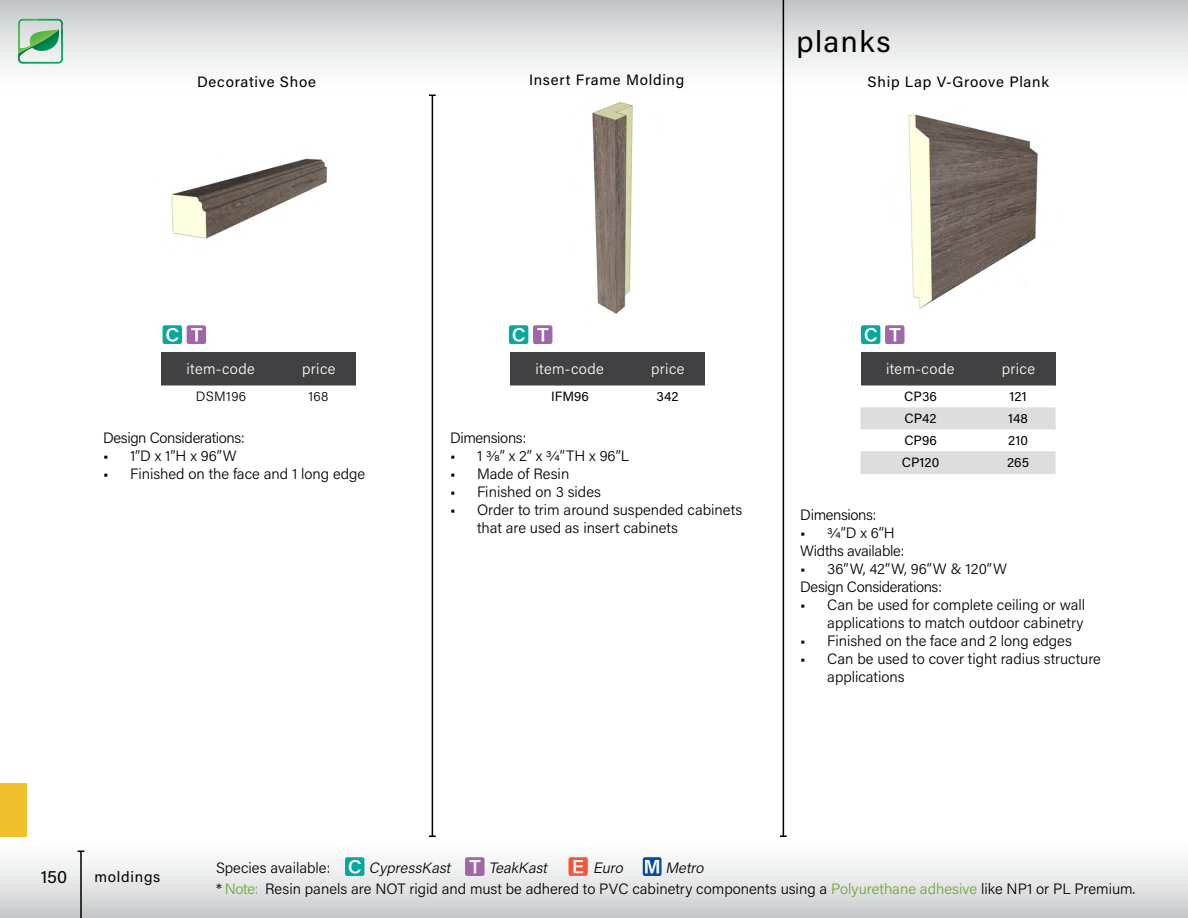
<style>
.page{position:relative;width:1188px;height:918px;background:#fff}
.page>*{position:absolute;margin:0;border:0;box-sizing:border-box;transform-origin:0 0}
.t1{font:30px "Acumin Pro";letter-spacing:.05em;color:#000}
.t2{font:18px "Acumin Pro";color:#000}
.t3{font:300 15px/18px "Acumin Pro";color:#000}
.t4{font:300 15px/18px "Acumin Pro";letter-spacing:-.025em;color:#000}
.t5{font:15px "Acumin Pro";letter-spacing:.05em;color:#000}
.t6{font:300 15px "Acumin Pro";letter-spacing:.025em;color:#fff}
.t7{font:300 15px/18px "Acumin Pro";letter-spacing:-.02em;color:#000}
.t8{font:italic 300 15px "Acumin Pro";color:#000}
.t9{font:13.5px "Acumin Pro";color:#000}
.t10{font:300 13.5px "Acumin Pro";letter-spacing:.025em;color:#000}
.s1{font-weight:400}
.s2{font-style:italic}
.s3{color:#73a534}
</style>
<div class="page">
<div style="left:0;top:837px;width:1188px;height:81px;background:linear-gradient(to bottom,#fff,#c9cbcd)"></div>
<div style="left:0;top:0;width:1188px;height:94px;background:linear-gradient(to bottom,#c6c8ca,#fff)"></div>
<hr style="left:80px;top:851px;width:2px;height:67px;background:#000">
<svg style="left:18px;top:19px;width:46px;height:45px;background:#98c9a7"></svg>
<img style="left:34px;top:19px;width:29px;height:7px">
<svg style="left:345px;top:857px;width:19px;height:19px"></svg>
<svg style="left:568px;top:857px;width:20px;height:19px"></svg>
<svg style="left:465px;top:857px;width:20px;height:19px"></svg>
<svg style="left:643px;top:857px;width:19px;height:19px"></svg>
<div style="left:0;top:784px;width:27px;height:53px;background:#f1c12b"></div>
<div style="left:510px;top:352px;width:120px;height:34px;background:#414042"></div>
<div style="left:630px;top:352px;width:75px;height:34px;background:#414042"></div>
<img style="left:592px;top:102px;width:41px;height:212px">
<div style="left:161px;top:352px;width:120px;height:34px;background:#414042"></div>
<div style="left:281px;top:352px;width:75px;height:34px;background:#414042"></div>
<img style="left:170px;top:158px;width:159px;height:81px">
<div style="left:861px;top:352px;width:120px;height:34px;background:#414042"></div>
<div style="left:981px;top:352px;width:75px;height:34px;background:#414042"></div>
<svg style="left:861px;top:407px;width:195px;height:67px"></svg>
<img style="left:908px;top:114px;width:130px;height:195px">
<hr style="left:783px;top:0;width:1px;height:836px;background:#000">
<hr style="left:432px;top:95px;width:1px;height:741px;background:#000">
<svg style="left:429px;top:94px;width:7px;height:2px"></svg>
<svg style="left:163px;top:325px;width:43px;height:19px"></svg>
<svg style="left:509px;top:325px;width:43px;height:19px"></svg>
<svg style="left:861px;top:325px;width:44px;height:19px"></svg>
<p class="t5" style="left:197px;top:71px;width:120px">Decorative Shoe</p>
<p class="t5" style="left:529px;top:69px;width:157px">Insert Frame Molding</p>
<h1 class="t1" style="left:796px;top:20px;width:96px">planks</h1>
<p class="t5" style="left:868px;top:71px;width:183px">Ship Lap V-Groove Plank</p>
<p class="t6" style="left:186px;top:359px;width:70px">item-code</p>
<p class="t6" style="left:302px;top:359px;width:35px">price</p>
<p class="t10" style="left:196px;top:387px;width:52px">DSM196</p>
<p class="t10" style="left:308px;top:387px;width:22px">168</p>
<p class="t4" style="left:103px;top:428px;width:143px">Design Considerations:</p>
<p class="t3" style="left:103px;top:446px;width:135px"><span class="s1">•</span> 1”D x 1”H x 96”W</p>
<p class="t3" style="left:103px;top:464px;width:264px"><span class="s1">•</span> Finished on the face and 1 long edge</p>
<p class="t6" style="left:535px;top:359px;width:70px">item-code</p>
<p class="t6" style="left:651px;top:359px;width:35px">price</p>
<p class="t9" style="left:551px;top:387px;width:39px">IFM96</p>
<p class="t9" style="left:657px;top:387px;width:23px">342</p>
<p class="t4" style="left:450px;top:428px;width:78px">Dimensions:</p>
<p class="t3" style="left:450px;top:446px;width:180px"><span class="s1">•</span> 1 3/8” x 2” x 3/4”TH x 96”L</p>
<p class="t3" style="left:450px;top:464px;width:121px"><span class="s1">•</span> Made of Resin</p>
<p class="t3" style="left:450px;top:482px;width:153px"><span class="s1">•</span> Finished on 3 sides</p>
<p class="t3" style="left:477px;top:500px;width:267px;text-indent:-27px"><span class="s1">•</span> Order to trim around suspended cabinets that are used as insert cabinets</p>
<p class="t6" style="left:886px;top:359px;width:70px">item-code</p>
<p class="t6" style="left:1002px;top:359px;width:35px">price</p>
<p class="t9" style="left:904px;top:387px;width:34px">CP36</p>
<p class="t9" style="left:1010px;top:387px;width:19px">121</p>
<p class="t9" style="left:905px;top:409px;width:34px">CP42</p>
<p class="t9" style="left:1008px;top:409px;width:21px">148</p>
<p class="t9" style="left:904px;top:431px;width:34px">CP96</p>
<p class="t9" style="left:1008px;top:431px;width:21px">210</p>
<p class="t9" style="left:902px;top:453px;width:39px">CP120</p>
<p class="t9" style="left:1007px;top:453px;width:23px">265</p>
<p class="t4" style="left:800px;top:505px;width:78px">Dimensions:</p>
<p class="t7" style="left:800px;top:523px;width:106px"><span class="s1">•</span> 3/4”D x 6”H<br>Widths available:</p>
<p class="t4" style="left:800px;top:559px;width:208px"><span class="s1">•</span> 36”W, 42”W, 96”W &amp; 120”W<br>Design Considerations:</p>
<p class="t3" style="left:800px;top:595px;width:287px;text-align:right"><span class="s1">•</span> Can be used for complete ceiling or wall applications to match outdoor cabinetry</p>
<p class="t3" style="left:800px;top:631px;width:273px"><span class="s1">•</span> Finished on the face and 2 long edges</p>
<p class="t3" style="left:827px;top:649px;width:275px;text-indent:-27px"><span class="s1">•</span> Can be used to cover tight radius structure applications</p>
<p class="t2" style="left:41px;top:864px;width:28px">150</p>
<p class="t5" style="left:94px;top:866px;width:67px">moldings</p>
<p class="t3" style="left:216px;top:858px;width:116px">Species available:</p>
<p class="t8" style="left:369px;top:857px;width:86px">CypressKast</p>
<p class="t8" style="left:489px;top:857px;width:63px">TeakKast</p>
<p class="t8" style="left:593px;top:857px;width:35px">Euro</p>
<p class="t3" style="left:216px;top:856px;width:921px;line-height:21px;text-indent:449px"><span class="s2">Metro<br></span>* <span class="s3">Note:</span> Resin panels are NOT rigid and must be adhered to PVC cabinetry components using a <span class="s3">Polyurethane adhesive</span> like NP1 or PL Premium.</p>
</div>
